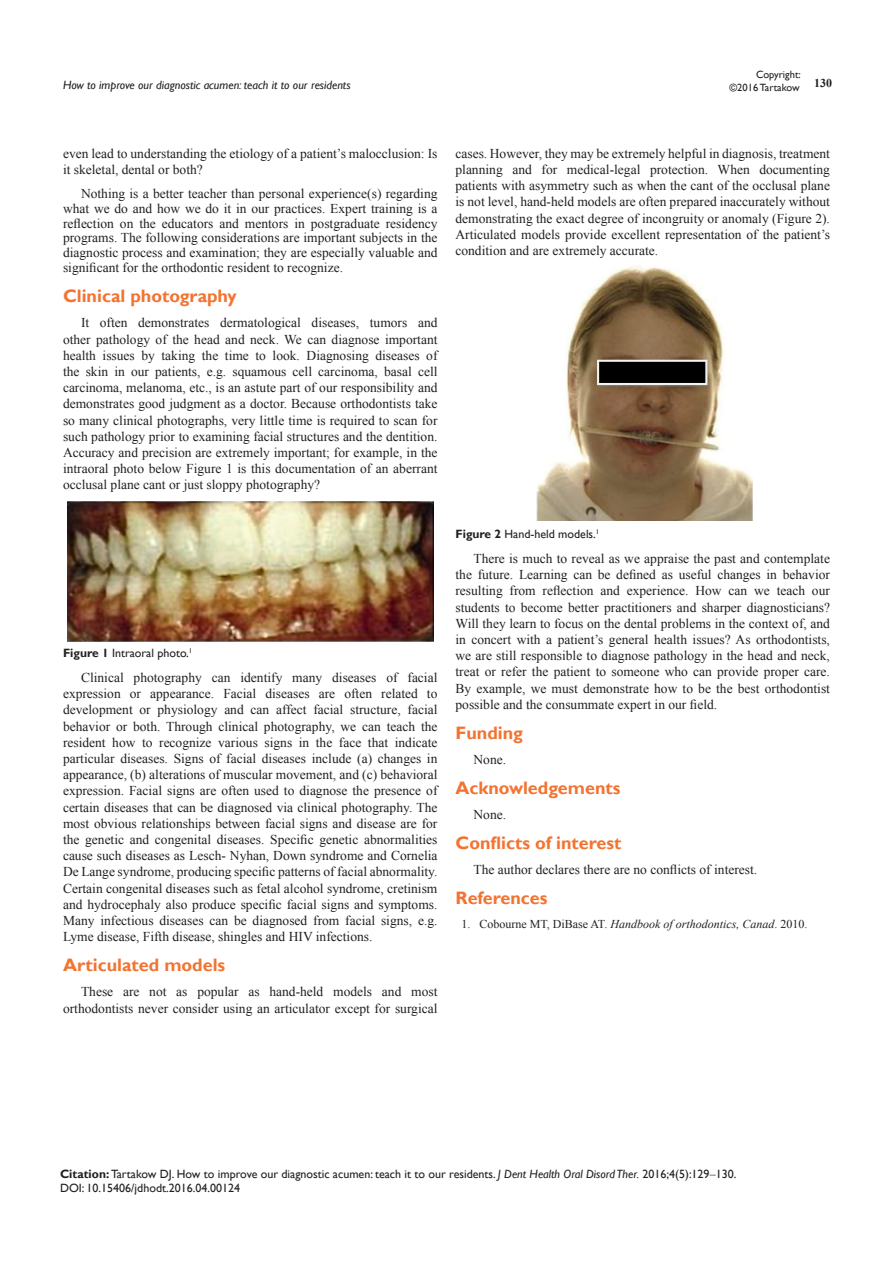
<style>
.page{position:relative;width:893px;height:1263px;background:#fff}
.page>*{position:absolute;margin:0;border:0;box-sizing:border-box;transform-origin:0 0}
.List_Paragraph{font:700 18px "Gill Sans";color:#f37331}
.t1{font:13.5px/16.2px "Times New Roman";color:#231f20;text-align:justify}
.Citation{font:12px "Gill Sans";color:#231f20}
.t2{font:12px "Times New Roman";color:#231f20}
.t3{font:italic 12px "Gill Sans";color:#231f20}
.t4{font:700 12px "Times New Roman";color:#231f20}
.t5{font:10.5px/12.6px "Gill Sans";color:#231f20;text-align:right}
.s1{font-weight:700}
.s2{font-style:italic}
.s3{font-family:"Times New Roman"}
</style>
<div class="page">
<img style="left:67px;top:502px;width:366px;height:139px">
<img style="left:536px;top:266px;width:216px;height:255px">
<p class="t5" style="left:729px;top:69px;width:73px">Copyright: ©2016 Tartakow</p>
<p class="t3" style="left:63px;top:78px;width:289px">How to improve our diagnostic acumen: teach it to our residents</p>
<p class="t4" style="left:814px;top:75px;width:19px">130</p>
<p class="t1" style="left:63px;top:145px;width:376px">even lead to understanding the etiology of a patient’s malocclusion: Is it skeletal, dental or both?</p>
<p class="t1" style="left:63px;top:186px;width:376px;line-height:14.9px;text-indent:18px">Nothing is a better teacher than personal experience(s) regarding what we do and how we do it in our practices. Expert training is a reflection on the educators and mentors in postgraduate residency programs. The following considerations are important subjects in the diagnostic process and examination; they are especially valuable and significant for the orthodontic resident to recognize.</p>
<p class="List_Paragraph" style="left:63px;top:285px;width:175px">Clinical photography</p>
<p class="t1" style="left:63px;top:315px;width:376px;text-indent:18px">It often demonstrates dermatological diseases, tumors and other pathology of the head and neck. We can diagnose important health issues by taking the time to look. Diagnosing diseases of the skin in our patients, e.g. squamous cell carcinoma, basal cell carcinoma, melanoma, etc., is an astute part of our responsibility and demonstrates good judgment as a doctor. Because orthodontists take so many clinical photographs, very little time is required to scan for such pathology prior to examining facial structures and the dentition.<br>Accuracy and precision are extremely important; for example, in the intraoral photo below Figure 1 is this documentation of an aberrant occlusal plane cant or just sloppy photography?</p>
<p class="Citation" style="left:63px;top:646px;width:131px"><span class="s1">Figure 1</span> Intraoral photo.<sup>1</sup></p>
<p class="t1" style="left:63px;top:669px;width:376px;text-indent:18px">Clinical photography can identify many diseases of facial expression or appearance. Facial diseases are often related to development or physiology and can affect facial structure, facial behavior or both. Through clinical photography, we can teach the resident how to recognize various signs in the face that indicate particular diseases. Signs of facial diseases include (a) changes in appearance, (b) alterations of muscular movement, and (c) behavioral expression. Facial signs are often used to diagnose the presence of certain diseases that can be diagnosed via clinical photography. The most obvious relationships between facial signs and disease are for the genetic and congenital diseases. Specific genetic abnormalities cause such diseases as Lesch- Nyhan, Down syndrome and Cornelia De Lange syndrome, producing specific patterns of facial abnormality.<br>Certain congenital diseases such as fetal alcohol syndrome, cretinism and hydrocephaly also produce specific facial signs and symptoms.<br>Many infectious diseases can be diagnosed from facial signs, e.g.<br>Lyme disease, Fifth disease, shingles and HIV infections.</p>
<p class="List_Paragraph" style="left:63px;top:954px;width:164px">Articulated models</p>
<p class="t1" style="left:63px;top:984px;width:376px;text-align:right">These are not as popular as hand-held models and most orthodontists never consider using an articulator except for surgical</p>
<p class="t1" style="left:455px;top:145px;width:376px">cases. However, they may be extremely helpful in diagnosis, treatment planning and for medical-legal protection. When documenting patients with asymmetry such as when the cant of the occlusal plane is not level, hand-held models are often prepared inaccurately without demonstrating the exact degree of incongruity or anomaly (Figure 2).<br>Articulated models provide excellent representation of the patient’s condition and are extremely accurate.</p>
<p class="Citation" style="left:455px;top:527px;width:145px"><span class="s1">Figure 2</span> Hand-held models.<sup>1</sup></p>
<p class="t1" style="left:455px;top:550px;width:376px;text-indent:18px">There is much to reveal as we appraise the past and contemplate the future. Learning can be defined as useful changes in behavior resulting from reflection and experience. How can we teach our students to become better practitioners and sharper diagnosticians?<br>Will they learn to focus on the dental problems in the context of, and in concert with a patient’s general health issues? As orthodontists, we are still responsible to diagnose pathology in the head and neck, treat or refer the patient to someone who can provide proper care.<br>By example, we must demonstrate how to be the best orthodontist possible and the consummate expert in our field.</p>
<p class="List_Paragraph" style="left:455px;top:722px;width:69px">Funding</p>
<p class="t1" style="left:473px;top:751px;width:34px">None.</p>
<p class="List_Paragraph" style="left:455px;top:777px;width:166px">Acknowledgements</p>
<p class="t1" style="left:473px;top:806px;width:34px">None.</p>
<p class="List_Paragraph" style="left:455px;top:832px;width:168px">Conflicts of interest</p>
<p class="t1" style="left:473px;top:861px;width:285px">The author declares there are no conflicts of interest.</p>
<p class="List_Paragraph" style="left:455px;top:887px;width:94px">References</p>
<p class="t2" style="left:461px;top:916px;width:347px">1. Cobourne MT, DiBase AT. <span class="s2">Handbook of orthodontics, Canad</span>. 2010.</p>
<p class="Citation" style="left:60px;top:1167px;width:678px"><span class="s1">Citation:</span> Tartakow DJ. How to improve our diagnostic acumen: teach it to our residents. <span class="s2">J Dent Health Oral Disord Ther.</span> 2016;4(5):129<span class="s3">‒</span>130.</p>
<p class="Citation" style="left:60px;top:1181px;width:182px">DOI: 10.15406/jdhodt.2016.04.00124</p>
</div>
